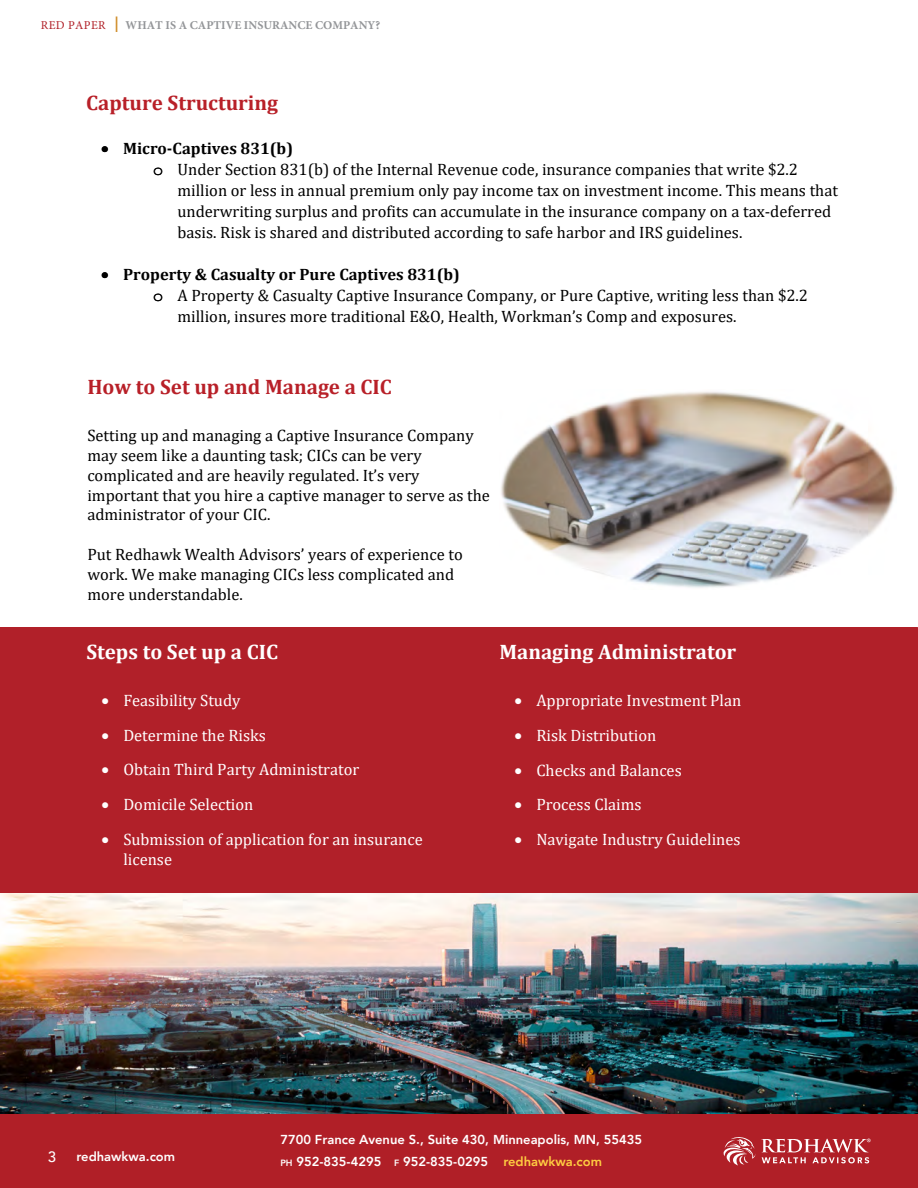
<style>
.page{position:relative;width:918px;height:1188px;background:#fff}
.page>*{position:absolute;margin:0;border:0;box-sizing:border-box;transform-origin:0 0}
.t1{font:700 21px "Cambria";color:#b82028}
.t2{font:700 21px "Cambria";color:#fff}
.t3{font:16.5px/19.8px "Cambria";color:#000}
.t4{font:16.5px/19.8px "Cambria";color:#fff}
.t5{font:700 16.5px "Cambria";color:#000}
.t6{font:500 15px "Avenir";color:#fff}
.t7{font:800 12.9px/21.6px "Avenir";color:#fff}
.t8{font:700 12px "Minion Pro";color:#939598}
.s1{font-weight:400;color:#b01f27}
.s2{color:#cf8d29}
.s3{font-family:"Courier Std"}
.s4{font-size:9px}
.s5{color:#ffcd41}
</style>
<div class="page">
<img style="left:0;top:758px;width:918px;height:357px">
<img style="left:501px;top:391px;width:396px;height:197px">
<div style="left:0;top:1115px;width:918px;height:73px;background:#b01f27"></div>
<svg style="left:724px;top:1137px;width:147px;height:28px"></svg>
<div style="left:0;top:627px;width:917px;height:265px;background:#b12029"></div>
<p class="t8" style="left:41px;top:17px;width:341px"><span class="s1">RED PAPER</span> <span class="s2">❘</span> WHAT IS A CAPTIVE INSURANCE COMPANY?</p>
<p class="t1" style="left:86px;top:88px;width:194px">Capture Structuring</p>
<p class="t5" style="left:101px;top:137px;width:194px">• Micro-Captives 831(b)</p>
<p class="t3" style="left:153px;top:159px;width:646px"><span class="s3">o</span> Under Section 831(b) of the Internal Revenue code, insurance companies that write $2.2</p>
<p class="t3" style="left:177px;top:180px;width:662px">million or less in annual premium only pay income tax on investment income. This means that</p>
<p class="t3" style="left:177px;top:201px;width:655px">underwriting surplus and profits can accumulate in the insurance company on a tax-deferred</p>
<p class="t3" style="left:177px;top:222px;width:567px">basis. Risk is shared and distributed according to safe harbor and IRS guidelines.</p>
<p class="t5" style="left:101px;top:263px;width:360px">• Property &amp; Casualty or Pure Captives 831(b)</p>
<p class="t3" style="left:153px;top:285px;width:656px"><span class="s3">o</span> A Property &amp; Casualty Captive Insurance Company, or Pure Captive, writing less than $2.2</p>
<p class="t3" style="left:177px;top:306px;width:561px">million, insures more traditional E&amp;O, Health, Workman’s Comp and exposures.</p>
<p class="t1" style="left:87px;top:372px;width:306px">How to Set up and Manage a CIC</p>
<p class="t3" style="left:87px;top:426px;width:404px">Setting up and managing a Captive Insurance Company may seem like a daunting task; CICs can be very complicated and are heavily regulated. It’s very important that you hire a captive manager to serve as the administrator of your CIC.</p>
<p class="t3" style="left:87px;top:544px;width:377px">Put Redhawk Wealth Advisors’ years of experience to work. We make managing CICs less complicated and more understandable.</p>
<p class="t2" style="left:86px;top:637px;width:193px">Steps to Set up a CIC</p>
<p class="t4" style="left:101px;top:690px;width:141px">• Feasibility Study</p>
<p class="t4" style="left:101px;top:725px;width:166px">• Determine the Risks</p>
<p class="t4" style="left:101px;top:760px;width:259px">• Obtain Third Party Administrator</p>
<p class="t4" style="left:101px;top:795px;width:154px">• Domicile Selection</p>
<p class="t4" style="left:123px;top:829px;width:301px;text-indent:-22px">• Submission of application for an insurance license</p>
<p class="t2" style="left:499px;top:637px;width:238px">Managing Administrator</p>
<p class="t4" style="left:514px;top:690px;width:229px">• Appropriate Investment Plan</p>
<p class="t4" style="left:514px;top:725px;width:144px">• Risk Distribution</p>
<p class="t4" style="left:514px;top:760px;width:169px">• Checks and Balances</p>
<p class="t4" style="left:514px;top:795px;width:129px">• Process Claims</p>
<p class="t4" style="left:514px;top:830px;width:228px">• Navigate Industry Guidelines</p>
<p class="t6" style="left:48px;top:1144px;width:10px">3</p>
<p class="t7" style="left:76px;top:1146px;width:100px">redhawkwa.com</p>
<p class="t7" style="left:280px;top:1129px;width:363px">7700 France Avenue S., Suite 430, Minneapolis, MN, 55435 <span class="s4">ph</span> 952-835-4295 <span class="s4">f</span> 952-835-0295 <span class="s5">redhawkwa.com</span></p>
</div>
